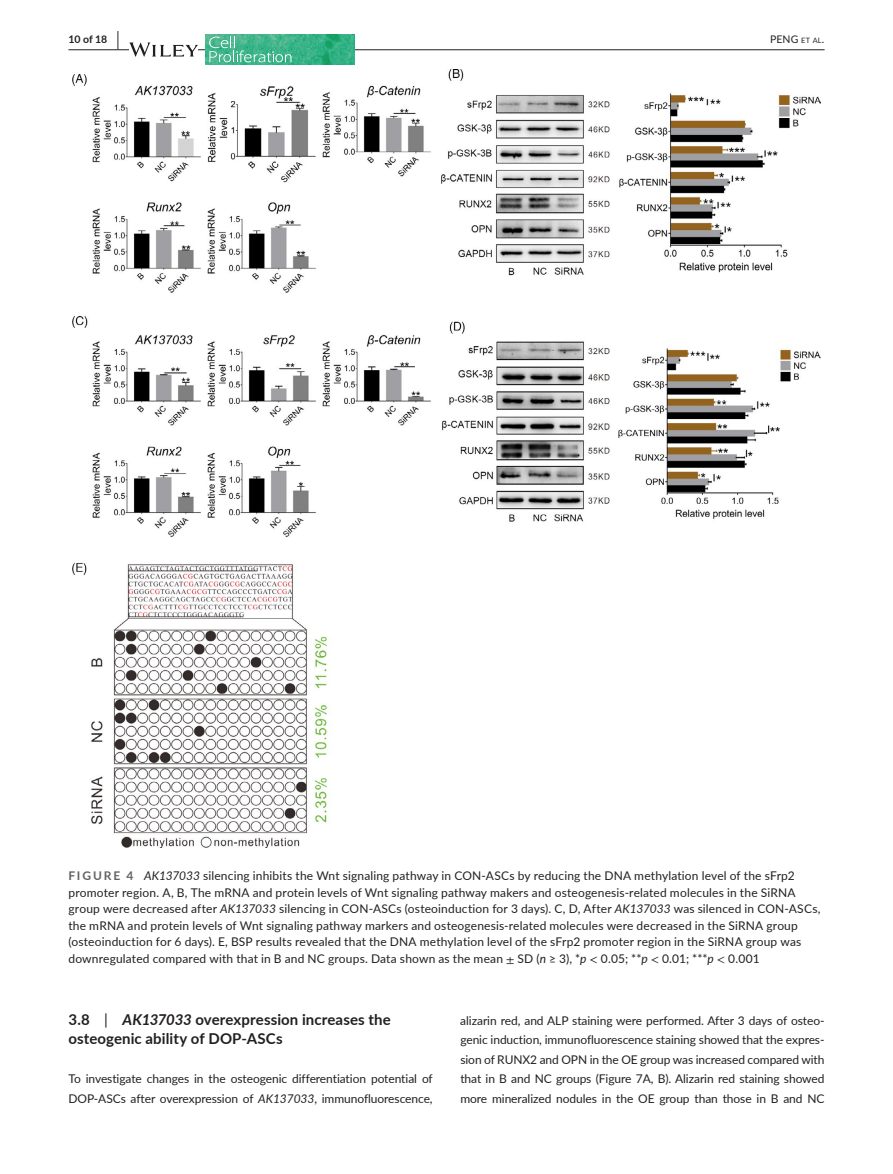
<style>
.page{position:relative;width:893px;height:1174px;background:#fff}
.page>*{position:absolute;margin:0;border:0;box-sizing:border-box;transform-origin:0 0}
.t1{font:700 15px/19.5px "Lato";letter-spacing:.005em;color:#231f20}
.t2{font:12px/19.5px "Lato";letter-spacing:.01em;color:#231f20}
.t3{font:10.5px "Lato";color:#231f20}
.t4{font:700 10.5px "Lato";color:#231f20}
.s1{font-size:19.5px}
.s2{font-size:7.35px}
.s3{font-weight:700;color:#636366}
.s4{font-style:italic}
.s5{font-family:"STIX"}
.s6{font-weight:400}
</style>
<div class="page">
<hr style="left:68px;top:49px;width:756px;height:1px;background:#231f20">
<svg style="left:129px;top:42px;width:69px;height:15px"></svg>
<img style="left:206px;top:35px;width:149px;height:30px">
<svg style="left:209px;top:36px;width:82px;height:27px;background:#59be99"></svg>
<img style="left:72px;top:69px;width:749px;height:779px">
<p class="t4" style="left:68px;top:31px;width:52px">10 of 18 <span class="s1">|</span></p>
<p class="t3" style="left:770px;top:31px;width:56px">PENG <span class="s2">et al</span>.</p>
<p class="t2" style="left:68px;top:867px;width:753px;line-height:16.5px"><span class="s3">FIGURE 4</span> <span class="s4">AK137033</span> silencing inhibits the Wnt signaling pathway in CON-ASCs by reducing the DNA methylation level of the sFrp2 promoter region. A, B, The mRNA and protein levels of Wnt signaling pathway makers and osteogenesis-related molecules in the SiRNA group were decreased after <span class="s4">AK137033</span> silencing in CON-ASCs (osteoinduction for 3 days). C, D, After <span class="s4">AK137033</span> was silenced in CON-ASCs, the mRNA and protein levels of Wnt signaling pathway markers and osteogenesis-related molecules were decreased in the SiRNA group (osteoinduction for 6 days). E, BSP results revealed that the DNA methylation level of the sFrp2 promoter region in the SiRNA group was downregulated compared with that in B and NC groups. Data shown as the mean <span class="s5">±</span> SD (<span class="s4">n</span> ≥ 3), *<span class="s4">p</span> <span class="s5">&lt;</span> 0.05; **<span class="s4">p</span> <span class="s5">&lt;</span> 0.01; ***<span class="s4">p</span> <span class="s5">&lt;</span> 0.001</p>
<p class="t1" style="left:68px;top:1009px;width:324px">3.8 <span class="s6">|</span> <span class="s4">AK137033</span> overexpression increases the osteogenic ability of DOP-ASCs</p>
<p class="t2" style="left:68px;top:1068px;width:366px">To investigate changes in the osteogenic differentiation potential of<br>DOP-ASCs after overexpression of <span class="s4">AK137033</span>, immunofluorescence,</p>
<p class="t2" style="left:460px;top:1010px;width:366px;text-align:justify">alizarin red, and ALP staining were performed. After 3 days of osteo&shy;genic induction, immunofluorescence staining showed that the expres&shy;sion of RUNX2 and OPN in the OE group was increased compared with that in B and NC groups (Figure 7A, B). Alizarin red staining showed more mineralized nodules in the OE group than those in B and NC</p>
</div>
